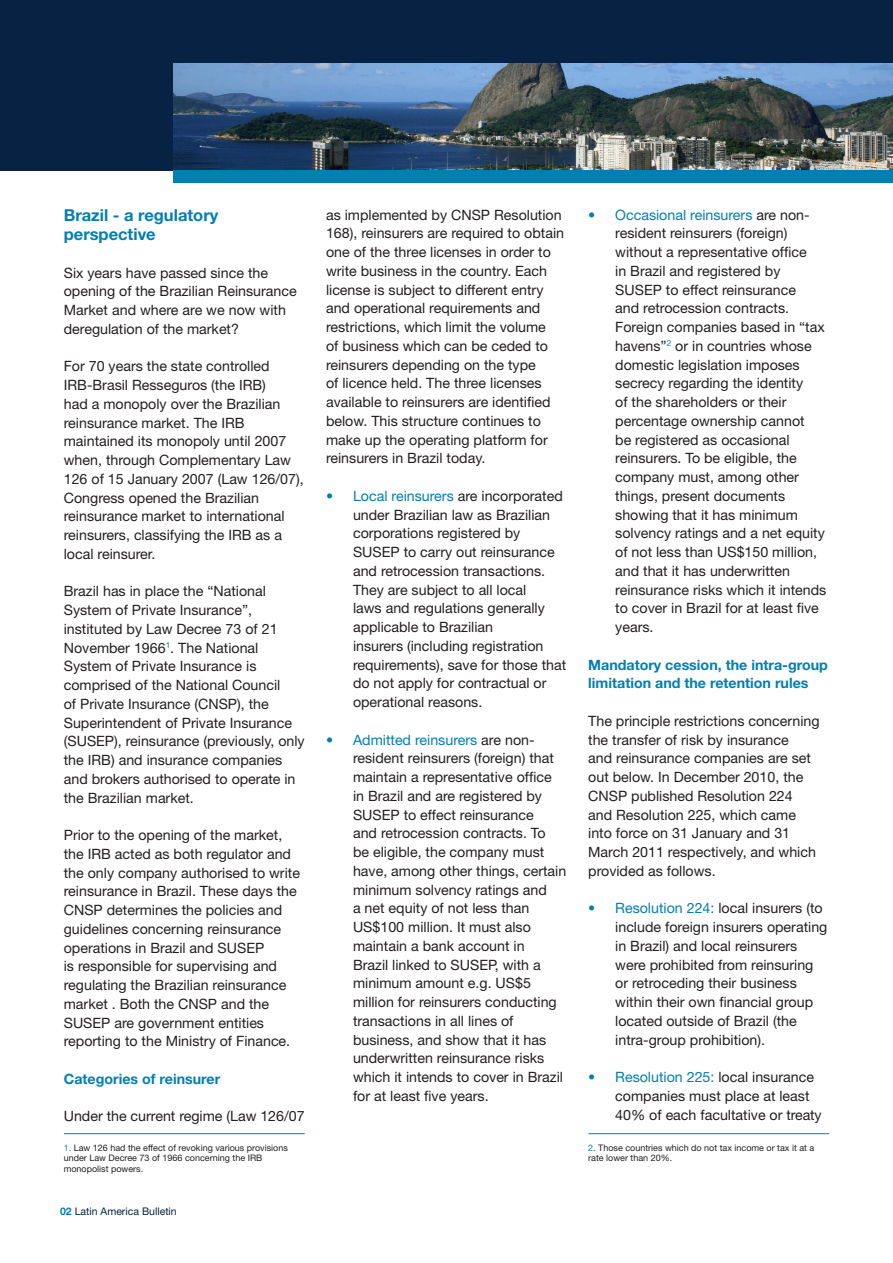
<style>
.page{position:relative;width:893px;height:1263px;background:#fff}
.page>*{position:absolute;margin:0;border:0;box-sizing:border-box;transform-origin:0 0}
.Body_Copy{font:700 16.5px/18.8px "Helvetica Neue LT";color:#007fb2}
.Body_Copy-2{font:14.25px/18.8px "Helvetica Neue LT";color:#231f20}
.Body_Copy-3{font:700 14.25px/18.8px "Helvetica Neue LT";color:#007fb2}
.t1{font:10.5px "Helvetica Neue LT";color:#072242}
.t2{font:9px/10.5px "Helvetica Neue LT";color:#231f20}
.s1{color:#007fb2}
.s2{font-weight:700;color:#007fb2}
</style>
<div class="page">
<div style="left:0;top:0;width:893px;height:170px;background:#072242"></div>
<img style="left:174px;top:64px;width:719px;height:106px">
<div style="left:174px;top:170px;width:719px;height:13px;background:#007fb2"></div>
<hr style="left:64px;top:1133px;width:241px;height:1px;background:#007fb2">
<hr style="left:588px;top:1133px;width:241px;height:1px;background:#007fb2">
<p class="Body_Copy" style="left:64px;top:206px;width:156px">Brazil - a regulatory perspective</p>
<p class="Body_Copy-2" style="left:64px;top:263px;width:235px">Six years have passed since the opening of the Brazilian Reinsurance<br>Market and where are we now with deregulation of the market?</p>
<p class="Body_Copy-2" style="left:64px;top:357px;width:241px">For 70 years the state controlled<br>IRB-Brasil Resseguros (the IRB)<br>had a monopoly over the Brazilian reinsurance market. The IRB maintained its monopoly until 2007 when, through Complementary Law<br>126 of 15 January 2007 (Law 126/07),<br>Congress opened the Brazilian reinsurance market to international reinsurers, classifying the IRB as a local reinsurer.</p>
<p class="Body_Copy-2" style="left:64px;top:582px;width:242px">Brazil has in place the “National<br>System of Private Insurance”, instituted by Law Decree 73 of 21<br>November 1966<sup>1</sup>. The National<br>System of Private Insurance is comprised of the National Council<br>of Private Insurance (CNSP), the<br>Superintendent of Private Insurance (SUSEP), reinsurance (previously, only the IRB) and insurance companies and brokers authorised to operate in the Brazilian market.</p>
<p class="Body_Copy-2" style="left:64px;top:825px;width:238px">Prior to the opening of the market, the IRB acted as both regulator and the only company authorised to write reinsurance in Brazil. These days the CNSP determines the policies and guidelines concerning reinsurance operations in Brazil and SUSEP<br>is responsible for supervising and regulating the Brazilian reinsurance market . Both the CNSP and the SUSEP are government entities reporting to the Ministry of Finance.</p>
<p class="Body_Copy-3" style="left:64px;top:1069px;width:158px">Categories of reinsurer</p>
<p class="Body_Copy-2" style="left:64px;top:1107px;width:242px">Under the current regime (Law 126/07</p>
<p class="Body_Copy-2" style="left:326px;top:205px;width:240px">as implemented by CNSP Resolution 168), reinsurers are required to obtain one of the three licenses in order to write business in the country. Each license is subject to different entry and operational requirements and restrictions, which limit the volume<br>of business which can be ceded to reinsurers depending on the type<br>of licence held. The three licenses available to reinsurers are identified below. This structure continues to make up the operating platform for reinsurers in Brazil today.</p>
<p class="Body_Copy-2" style="left:353px;top:486px;width:215px;text-indent:-27px"><span class="s1">• Local reinsurers</span> are incorporated under Brazilian law as Brazilian corporations registered by<br>SUSEP to carry out reinsurance and retrocession transactions.<br>They are subject to all local<br>laws and regulations generally applicable to Brazilian<br>insurers (including registration requirements), save for those that do not apply for contractual or operational reasons.</p>
<p class="Body_Copy-2" style="left:353px;top:730px;width:215px;text-indent:-27px"><span class="s1">• Admitted reinsurers</span> are non&shy;resident reinsurers (foreign) that maintain a representative office in Brazil and are registered by<br>SUSEP to effect reinsurance<br>and retrocession contracts. To<br>be eligible, the company must have, among other things, certain minimum solvency ratings and<br>a net equity of not less than<br>US$100 million. It must also maintain a bank account in<br>Brazil linked to SUSEP, with a minimum amount e.g. US$5 million for reinsurers conducting transactions in all lines of business, and show that it has underwritten reinsurance risks which it intends to cover in Brazil for at least five years.</p>
<p class="Body_Copy-2" style="left:615px;top:205px;width:213px;text-indent:-27px"><span class="s1">• Occasional reinsurers</span> are non&shy;resident reinsurers (foreign) without a representative office<br>in Brazil and registered by<br>SUSEP to effect reinsurance<br>and retrocession contracts.<br>Foreign companies based in “tax havens”<sup>2</sup> or in countries whose domestic legislation imposes secrecy regarding the identity<br>of the shareholders or their percentage ownership cannot<br>be registered as occasional reinsurers. To be eligible, the company must, among other things, present documents showing that it has minimum solvency ratings and a net equity of not less than US$150 million, and that it has underwritten reinsurance risks which it intends to cover in Brazil for at least five years.</p>
<p class="Body_Copy-3" style="left:588px;top:655px;width:241px">Mandatory cession, the intra-group limitation and the retention rules</p>
<p class="Body_Copy-2" style="left:588px;top:711px;width:233px">The principle restrictions concerning the transfer of risk by insurance<br>and reinsurance companies are set out below. In December 2010, the<br>CNSP published Resolution 224 and Resolution 225, which came into force on 31 January and 31<br>March 2011 respectively, and which provided as follows.</p>
<p class="Body_Copy-2" style="left:615px;top:899px;width:214px;text-indent:-27px"><span class="s1">• Resolution 224:</span> local insurers (to include foreign insurers operating in Brazil) and local reinsurers were prohibited from reinsuring or retroceding their business within their own financial group located outside of Brazil (the intra-group prohibition).</p>
<p class="Body_Copy-2" style="left:615px;top:1067px;width:208px;text-indent:-27px"><span class="s1">• Resolution 225:</span> local insurance companies must place at least<br>40% of each facultative or treaty</p>
<p class="t2" style="left:64px;top:1142px;width:226px"><span class="s1">1.</span> Law 126 had the effect of revoking various provisions under Law Decree 73 of 1966 concerning the IRB monopolist powers.</p>
<p class="t2" style="left:588px;top:1142px;width:228px"><span class="s1">2.</span> Those countries which do not tax income or tax it at a rate lower than 20%.</p>
<p class="t1" style="left:60px;top:1205px;width:118px"><span class="s2">02</span> Latin America Bulletin</p>
</div>
